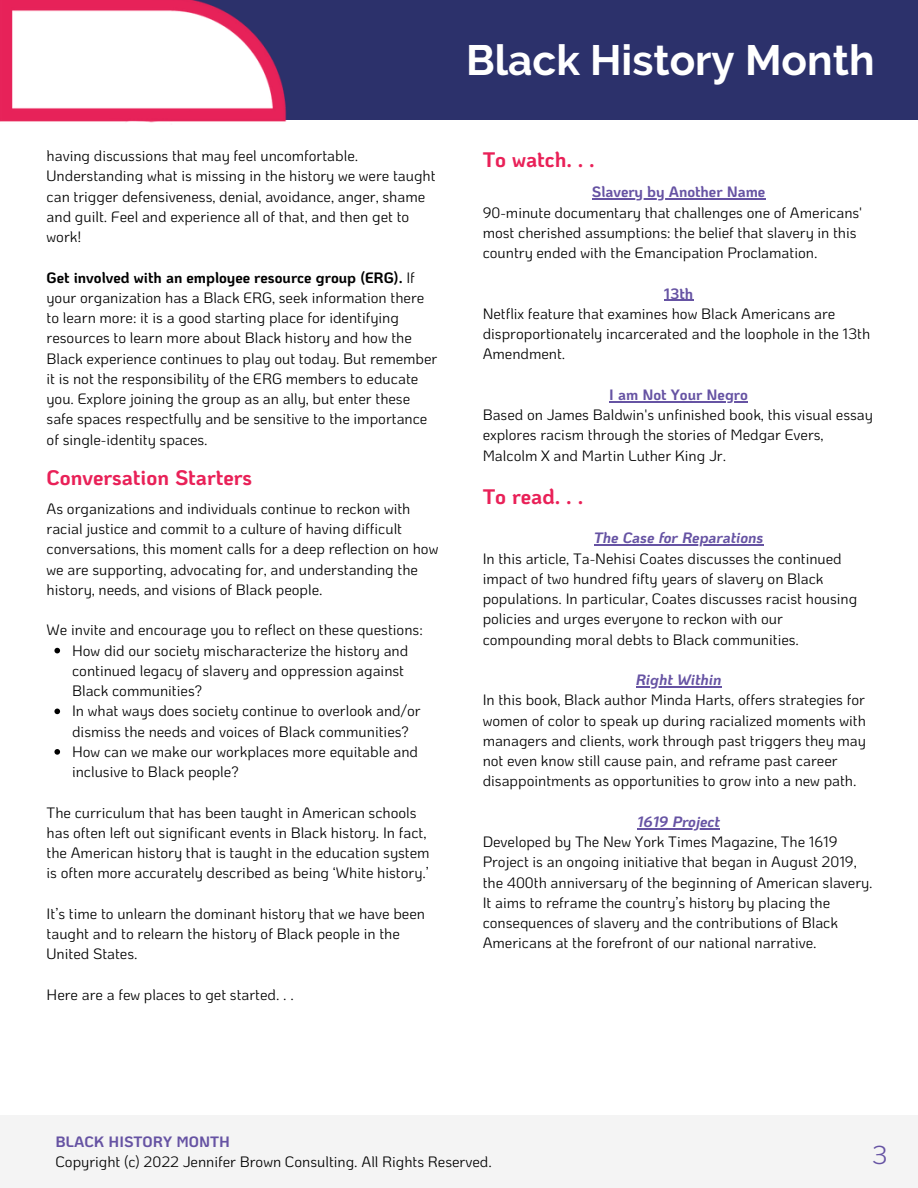
<style>
.page{position:relative;width:918px;height:1188px;background:#fff}
.page>*{position:absolute;margin:0;border:0;box-sizing:border-box;transform-origin:0 0}
.t1{font:700 42.3px "Raleway";color:#fff}
.t2{font:25.8px "Ko Ho";color:#6653a3}
.t3{font:700 21px "Ko Ho";color:#e92158}
.t4{font:15px/20.2px "Ko Ho";color:#000}
.t5{font:700 15px "Ko Ho";color:#6653a3}
.t6{font:italic 700 15px "Ko Ho";color:#6653a3}
.s1{font-weight:700}
</style>
<div class="page">
<div style="left:0;top:1115px;width:918px;height:73px;background:#f4f4f4"></div>
<div style="left:152px;top:0;width:766px;height:126px;background:#2c316b"></div>
<div style="left:0;top:120px;width:918px;height:22px;background:#fff"></div>
<hr style="left:592px;top:198px;width:173px;height:2px;background:#6653a3">
<svg style="left:664px;top:300px;width:29px;height:1px"></svg>
<hr style="left:609px;top:401px;width:139px;height:1px;background:#6653a3">
<img style="left:0;top:0;width:287px;height:123px">
<svg style="left:54px;top:648px;width:6px;height:5px"></svg>
<svg style="left:54px;top:709px;width:6px;height:5px"></svg>
<svg style="left:54px;top:749px;width:6px;height:6px"></svg>
<hr style="left:594px;top:545px;width:169px;height:1px;background:#6653a3">
<hr style="left:636px;top:686px;width:85px;height:1px;background:#6653a3">
<hr style="left:637px;top:828px;width:83px;height:1px;background:#6653a3">
<p class="t4" style="left:47px;top:145px;width:391px">having discussions that may feel uncomfortable.<br>Understanding what is missing in the history we were taught can trigger defensiveness, denial, avoidance, anger, shame and guilt. Feel and experience all of that, and then get to work!</p>
<p class="t4" style="left:47px;top:266px;width:392px"><span class="s1">Get involved with an employee resource group (ERG).</span> If your organization has a Black ERG, seek information there to learn more: it is a good starting place for identifying resources to learn more about Black history and how the Black experience continues to play out today. But remember it is not the responsibility of the ERG members to educate you. Explore joining the group as an ally, but enter these safe spaces respectfully and be sensitive to the importance of single-identity spaces.</p>
<h3 class="t3" style="left:47px;top:463px;width:207px">Conversation Starters</h3>
<p class="t4" style="left:47px;top:498px;width:393px">As organizations and individuals continue to reckon with racial justice and commit to a culture of having difficult conversations, this moment calls for a deep reflection on how we are supporting, advocating for, and understanding the history, needs, and visions of Black people.</p>
<p class="t4" style="left:47px;top:619px;width:378px">We invite and encourage you to reflect on these questions:</p>
<p class="t4" style="left:72px;top:640px;width:350px">How did our society mischaracterize the history and continued legacy of slavery and oppression against Black communities?<br>In what ways does society continue to overlook and/or dismiss the needs and voices of Black communities?<br>How can we make our workplaces more equitable and inclusive to Black people?</p>
<p class="t4" style="left:47px;top:802px;width:385px">The curriculum that has been taught in American schools has often left out significant events in Black history. In fact, the American history that is taught in the education system is often more accurately described as being ‘White history.’</p>
<p class="t4" style="left:47px;top:903px;width:380px">It’s time to unlearn the dominant history that we have been taught and to relearn the history of Black people in the<br>United States.</p>
<p class="t4" style="left:47px;top:984px;width:249px">Here are a few places to get started. . .</p>
<h1 class="t1" style="left:466px;top:36px;width:410px">Black History Month</h1>
<h3 class="t3" style="left:483px;top:145px;width:114px">To watch. . .</h3>
<p class="t5" style="left:592px;top:182px;width:175px">Slavery by Another Name</p>
<p class="t4" style="left:483px;top:202px;width:381px">90-minute documentary that challenges one of Americans' most cherished assumptions: the belief that slavery in this country ended with the Emancipation Proclamation.</p>
<p class="t5" style="left:664px;top:283px;width:31px">13th</p>
<p class="t4" style="left:483px;top:303px;width:389px">Netflix feature that examines how Black Americans are disproportionately incarcerated and the loophole in the 13th<br>Amendment.</p>
<p class="t5" style="left:609px;top:384px;width:140px">I am Not Your Negro</p>
<p class="t4" style="left:483px;top:404px;width:392px">Based on James Baldwin's unfinished book, this visual essay explores racism through the stories of Medgar Evers,<br>Malcolm X and Martin Luther King Jr.</p>
<h3 class="t3" style="left:483px;top:482px;width:102px">To read. . .</h3>
<p class="t6" style="left:594px;top:528px;width:171px">The Case for Reparations</p>
<p class="t4" style="left:483px;top:548px;width:376px">In this article, Ta-Nehisi Coates discusses the continued impact of two hundred fifty years of slavery on Black populations. In particular, Coates discusses racist housing policies and urges everyone to reckon with our compounding moral debts to Black communities.</p>
<p class="t6" style="left:636px;top:669px;width:87px">Right Within</p>
<p class="t4" style="left:483px;top:689px;width:385px">In this book, Black author Minda Harts, offers strategies for women of color to speak up during racialized moments with managers and clients, work through past triggers they may not even know still cause pain, and reframe past career disappointments as opportunities to grow into a new path.</p>
<p class="t6" style="left:637px;top:811px;width:84px">1619 Project</p>
<p class="t4" style="left:483px;top:831px;width:392px">Developed by The New York Times Magazine, The 1619<br>Project is an ongoing initiative that began in August 2019, the 400th anniversary of the beginning of American slavery.<br>It aims to reframe the country’s history by placing the consequences of slavery and the contributions of Black Americans at the forefront of our national narrative.</p>
<p class="t5" style="left:56px;top:1132px;width:176px">BLACK HISTORY MONTH</p>
<p class="t4" style="left:56px;top:1151px;width:438px">Copyright (c) 2022 Jennifer Brown Consulting. All Rights Reserved.</p>
<h2 class="t2" style="left:872px;top:1137px;width:17px">3</h2>
</div>
